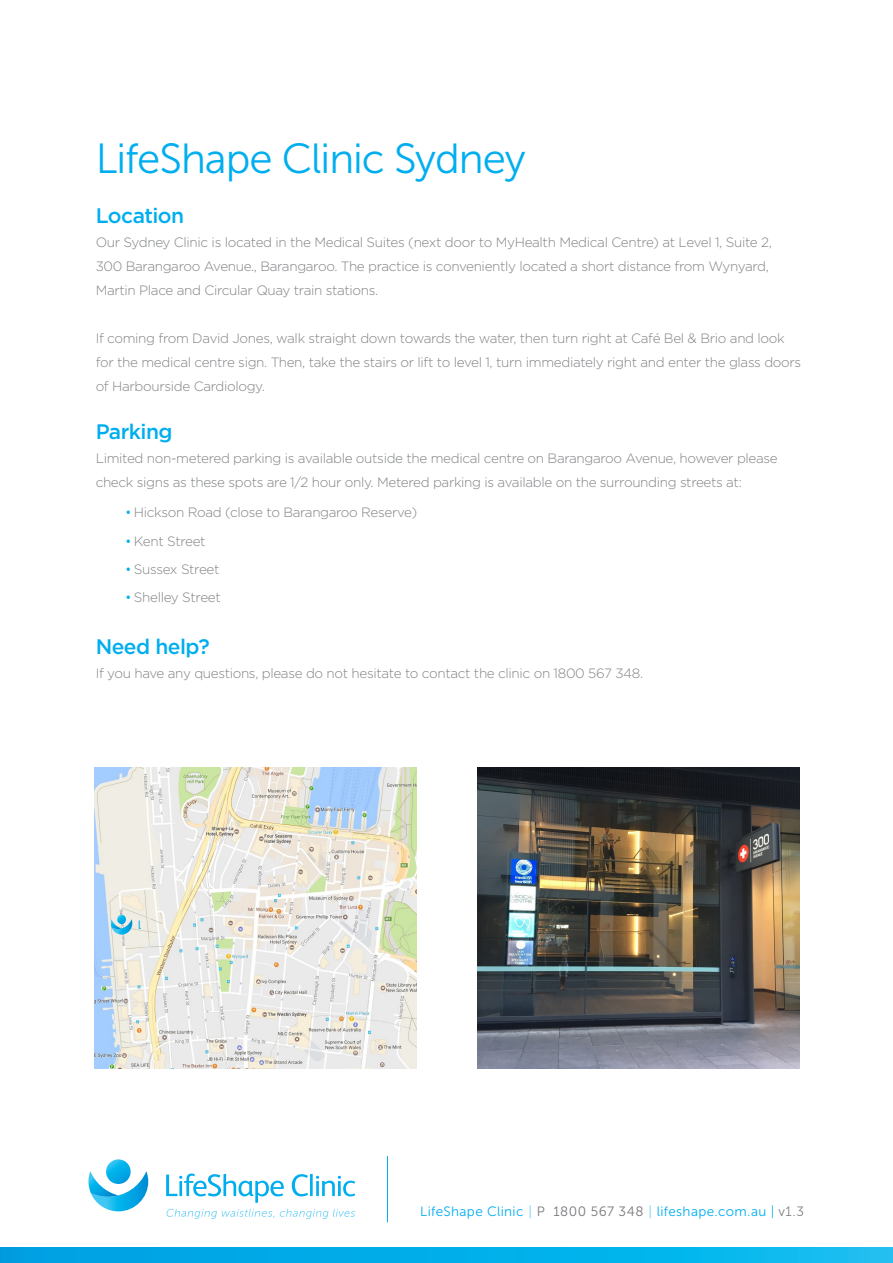
<style>
.page{position:relative;width:893px;height:1263px;background:#fff}
.page>*{position:absolute;margin:0;border:0;box-sizing:border-box;transform-origin:0 0}
.BIG_HEADING{font:42px "Museo Sans 300";letter-spacing:-.025em;color:#00aeef}
.SUB_HEADING{font:500 21px "Gotham";letter-spacing:-.025em;color:#00aeef}
.BULLET_LIST{font:500 21px "Gotham";letter-spacing:-.025em;color:#00aeef}
.SUB_HEADING-2{font:300 13.5px/24px "Gotham";letter-spacing:-.025em;color:#808285}
.BULLET_LIST-2{font:300 13.5px "Gotham";letter-spacing:-.025em;color:#808285}
.t1{font:13.5px "Museo Sans 300";letter-spacing:.03em;color:#00aeef}
.s1{font-family:"Gotham Narrow";font-weight:400;color:#00aeef}
.s2{color:#6bcff6}
.s3{color:#76787b}
.s4{color:#808285}
</style>
<div class="page">
<svg style="left:0;top:1248px;width:893px;height:15px;background:#04aee9"></svg>
<hr style="left:387px;top:1156px;width:1px;height:66px;background:#00aeef">
<svg style="left:166px;top:1173px;width:118px;height:30px"></svg>
<svg style="left:292px;top:1174px;width:16px;height:22px"></svg>
<hr style="left:310px;top:1174px;width:3px;height:22px;background:#00aeef">
<svg style="left:316px;top:1176px;width:39px;height:20px"></svg>
<svg style="left:167px;top:1209px;width:188px;height:10px"></svg>
<svg style="left:106px;top:1159px;width:25px;height:25px"></svg>
<svg style="left:88px;top:1171px;width:60px;height:40px"></svg>
<img style="left:477px;top:767px;width:322px;height:301px">
<img style="left:95px;top:767px;width:322px;height:301px">
<svg style="left:111px;top:915px;width:21px;height:19px"></svg>
<p class="BIG_HEADING" style="left:96px;top:136px;width:432px">LifeShape Clinic Sydney</p>
<p class="SUB_HEADING" style="left:96px;top:202px;width:90px">Location</p>
<p class="SUB_HEADING-2" style="left:96px;top:230px;width:678px">Our Sydney Clinic is located in the Medical Suites (next door to MyHealth Medical Centre) at Level 1, Suite 2,<br>300 Barangaroo Avenue., Barangaroo. The practice is conveniently located a short distance from Wynyard,<br>Martin Place and Circular Quay train stations.</p>
<p class="SUB_HEADING-2" style="left:96px;top:326px;width:707px">If coming from David Jones, walk straight down towards the water, then turn right at Café Bel &amp; Brio and look for the medical centre sign. Then, take the stairs or lift to level 1, turn immediately right and enter the glass doors of Harbourside Cardiology.</p>
<p class="SUB_HEADING" style="left:96px;top:418px;width:78px">Parking</p>
<p class="SUB_HEADING-2" style="left:96px;top:446px;width:684px">Limited non-metered parking is available outside the medical centre on Barangaroo Avenue, however please check signs as these spots are 1/2 hour only. Metered parking is available on the surrounding streets at:</p>
<p class="SUB_HEADING-2" style="left:125px;top:500px;width:293px"><span class="s1">•</span> Hickson Road (close to Barangaroo Reserve)</p>
<p class="SUB_HEADING-2" style="left:125px;top:529px;width:82px"><span class="s1">•</span> Kent Street</p>
<p class="SUB_HEADING-2" style="left:125px;top:557px;width:96px"><span class="s1">•</span> Sussex Street</p>
<p class="SUB_HEADING-2" style="left:125px;top:585px;width:97px"><span class="s1">•</span> Shelley Street</p>
<p class="BULLET_LIST" style="left:96px;top:633px;width:116px">Need help?</p>
<p class="BULLET_LIST-2" style="left:96px;top:665px;width:549px">If you have any questions, please do not hesitate to contact the clinic on 1800 567 348.</p>
<p class="t1" style="left:420px;top:1204px;width:385px">LifeShape Clinic <span class="s2">|</span> <span class="s3">P 1800 567 348</span> <span class="s2">|</span> lifeshape.com.au | <span class="s4">v1.3</span></p>
</div>
